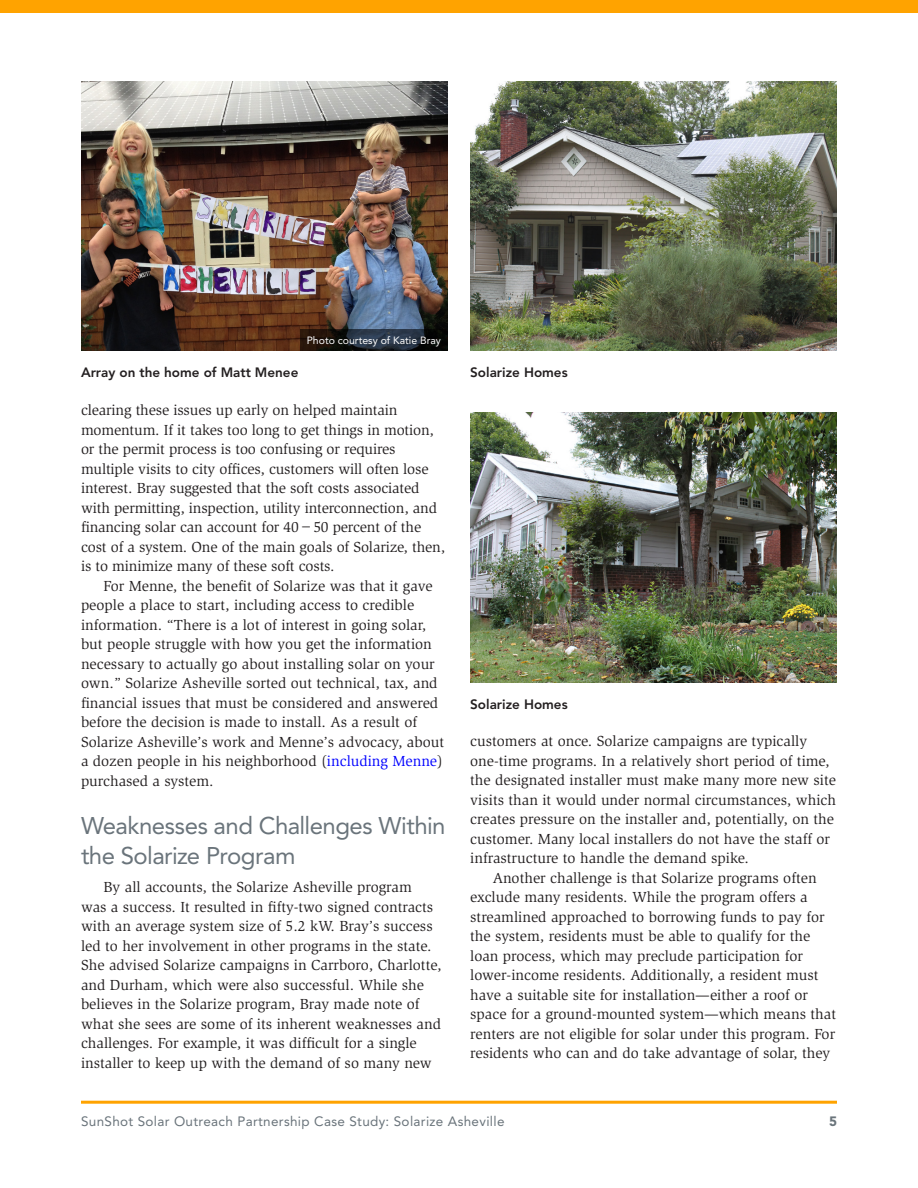
<style>
.page{position:relative;width:918px;height:1188px;background:#fff}
.page>*{position:absolute;margin:0;border:0;box-sizing:border-box;transform-origin:0 0}
.ha{font:24px/30px "Avenir LT Std";letter-spacing:-.025em;color:#6a747b}
.t{font:15px/19.5px "Slimbach Std";color:#231f20}
.t1{font:13.5px "Avenir LT Std";letter-spacing:.025em;color:#6a747b}
.cp{font:800 13.5px "Avenir LT Std";color:#231f20}
.t2{font:900 13.5px "Avenir LT Std";color:#6a747b}
.cp-2{font:10.5px "Avenir LT Std";color:#fff}
.s1{color:#00f}
</style>
<div class="page">
<hr style="left:81px;top:1101px;width:756px;height:3px;background:#ffa300">
<div style="left:0;top:0;width:918px;height:14px;background:#ffa300"></div>
<img style="left:81px;top:81px;width:367px;height:270px">
<svg style="left:300px;top:330px;width:148px;height:21px;background:#1c1f24"></svg>
<img style="left:470px;top:81px;width:367px;height:270px">
<img style="left:470px;top:412px;width:367px;height:270px">
<p class="cp" style="left:81px;top:365px;width:219px">Array on the home of Matt Menee</p>
<p class="cp-2" style="left:307px;top:335px;width:136px">Photo courtesy of Katie Bray</p>
<p class="t" style="left:81px;top:401px;width:366px">clearing these issues up early on helped maintain momentum. If it takes too long to get things in motion, or the permit process is too confusing or requires multiple visits to city offices, customers will often lose interest. Bray suggested that the soft costs associated with permitting, inspection, utility interconnection, and financing solar can account for 40−50 percent of the cost of a system. One of the main goals of Solarize, then, is to minimize many of these soft costs.</p>
<p class="t" style="left:81px;top:576px;width:365px;text-indent:22px">For Menne, the benefit of Solarize was that it gave people a place to start, including access to credible information. “There is a lot of interest in going solar, but people struggle with how you get the information necessary to actually go about installing solar on your own.” Solarize Asheville sorted out technical, tax, and financial issues that must be considered and answered before the decision is made to install. As a result of Solarize Asheville’s work and Menne’s advocacy, about a dozen people in his neighborhood (<span class="s1">including Menne</span>) purchased a system.</p>
<p class="ha" style="left:81px;top:811px;width:366px">Weaknesses and Challenges Within the Solarize Program</p>
<p class="t" style="left:81px;top:878px;width:362px;text-indent:22px">By all accounts, the Solarize Asheville program<br>was a success. It resulted in fifty-two signed contracts with an average system size of 5.2 kW. Bray’s success led to her involvement in other programs in the state.<br>She advised Solarize campaigns in Carrboro, Charlotte, and Durham, which were also successful. While she believes in the Solarize program, Bray made note of what she sees are some of its inherent weaknesses and challenges. For example, it was difficult for a single installer to keep up with the demand of so many new</p>
<p class="cp" style="left:470px;top:365px;width:99px">Solarize Homes</p>
<p class="cp" style="left:470px;top:696px;width:99px">Solarize Homes</p>
<p class="t" style="left:470px;top:732px;width:367px">customers at once. Solarize campaigns are typically one-time programs. In a relatively short period of time, the designated installer must make many more new site visits than it would under normal circumstances, which creates pressure on the installer and, potentially, on the customer. Many local installers do not have the staff or infrastructure to handle the demand spike.</p>
<p class="t" style="left:470px;top:868px;width:367px;text-indent:22px">Another challenge is that Solarize programs often exclude many residents. While the program offers a streamlined approached to borrowing funds to pay for the system, residents must be able to qualify for the loan process, which may preclude participation for lower-income residents. Additionally, a resident must have a suitable site for installation—either a roof or space for a ground-mounted system—which means that renters are not eligible for solar under this program. For residents who can and do take advantage of solar, they</p>
<p class="t1" style="left:81px;top:1114px;width:425px">SunShot Solar Outreach Partnership Case Study: Solarize Asheville</p>
<p class="t2" style="left:829px;top:1113px;width:9px">5</p>
</div>
